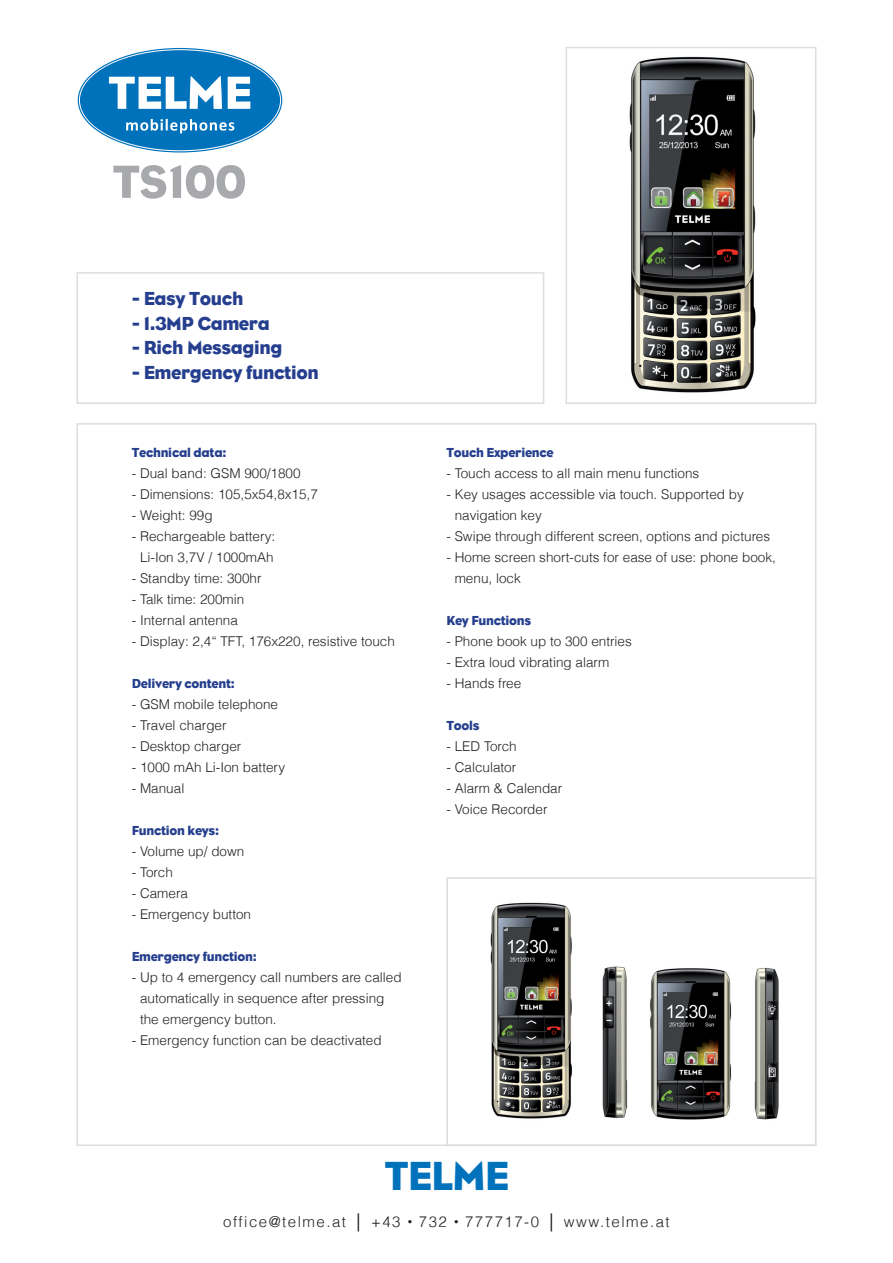
<style>
.page{position:relative;width:893px;height:1263px;background:#fff}
.page>*{position:absolute;margin:0;border:0;box-sizing:border-box;transform-origin:0 0}
.t1{font:42px "Genesis";color:#0072bc}
.t2{font:19.5px "Genesis";color:#253f8e}
.t3{font:300 15px "Helvetica";letter-spacing:.1em;color:#231f20}
.Lauftext{font:300 13.5px/21px "Helvetica";color:#231f20}
.Sublines{font:13.5px "Genesis";color:#253f8e}
.Lauftext-2{font:13.5px "Genesis";color:#253f8e}
.s1{font-family:"Franklin Gothic";font-weight:400}
.s2{font-size:9px}
</style>
<div class="page">
<div style="left:446px;top:877px;width:370px;height:269px;border:2px solid #dcdddf"></div>
<div style="left:77px;top:272px;width:467px;height:132px;border:2px solid #dcdddf"></div>
<svg style="left:78px;top:49px;width:204px;height:103px"></svg>
<div style="left:80px;top:50px;width:200px;height:100px;background:#0072bc;border-radius:50%"></div>
<svg style="left:109px;top:76px;width:113px;height:33px"></svg>
<svg style="left:228px;top:77px;width:22px;height:32px"></svg>
<svg style="left:126px;top:119px;width:108px;height:14px"></svg>
<svg style="left:113px;top:165px;width:132px;height:34px"></svg>
<div style="left:566px;top:47px;width:250px;height:357px;border:2px solid #dcdddf"></div>
<img style="left:629px;top:56px;width:127px;height:337px">
<img style="left:650px;top:967px;width:129px;height:153px">
<img style="left:490px;top:902px;width:82px;height:217px">
<img style="left:602px;top:966px;width:26px;height:152px">
<p class="t2" style="left:132px;top:287px;width:113px">- Easy Touch</p>
<p class="t2" style="left:132px;top:312px;width:139px">- 1.3MP Camera</p>
<p class="t2" style="left:132px;top:337px;width:152px">- Rich Messaging</p>
<p class="t2" style="left:132px;top:361px;width:188px">- Emergency function</p>
<p class="Sublines" style="left:132px;top:445px;width:96px">Technical data:</p>
<p class="Lauftext" style="left:132px;top:463px;width:170px">- Dual band: GSM 900/1800</p>
<p class="Lauftext" style="left:132px;top:484px;width:188px">- Dimensions: 105,5x54,8x15,7</p>
<p class="Lauftext" style="left:132px;top:505px;width:82px">- Weight: 99g</p>
<p class="Lauftext" style="left:132px;top:526px;width:145px;text-align:center">- Rechargeable battery:<br>Li-Ion 3,7V / 1000mAh</p>
<p class="Lauftext" style="left:132px;top:568px;width:131px">- Standby time: 300hr</p>
<p class="Lauftext" style="left:132px;top:589px;width:114px">- Talk time: 200min</p>
<p class="Lauftext" style="left:132px;top:610px;width:108px">- Internal antenna</p>
<p class="Lauftext" style="left:132px;top:631px;width:265px">- Display: 2,4“ TFT, 176x220, resistive touch</p>
<p class="Lauftext-2" style="left:132px;top:676px;width:104px">Delivery content:</p>
<p class="Lauftext" style="left:132px;top:694px;width:148px">- GSM mobile telephone</p>
<p class="Lauftext" style="left:132px;top:715px;width:96px">- Travel charger</p>
<p class="Lauftext" style="left:132px;top:736px;width:111px">- Desktop charger</p>
<p class="Lauftext" style="left:132px;top:757px;width:155px">- 1000 mAh Li-Ion battery</p>
<p class="Lauftext" style="left:132px;top:778px;width:54px">- Manual</p>
<p class="Sublines" style="left:132px;top:823px;width:89px">Function keys:</p>
<p class="Lauftext" style="left:132px;top:841px;width:114px">- Volume up/ down</p>
<p class="Lauftext" style="left:132px;top:862px;width:43px">- Torch</p>
<p class="Lauftext" style="left:132px;top:883px;width:58px">- Camera</p>
<p class="Lauftext" style="left:132px;top:904px;width:121px">- Emergency button</p>
<p class="Sublines" style="left:132px;top:949px;width:126px">Emergency function:</p>
<p class="Lauftext" style="left:140px;top:967px;width:263px;text-indent:-8px">- Up to 4 emergency call numbers are called automatically in sequence after pressing the emergency button.</p>
<p class="Lauftext" style="left:132px;top:1030px;width:251px">- Emergency function can be deactivated</p>
<p class="Sublines" style="left:446px;top:445px;width:108px">Touch Experience</p>
<p class="Lauftext" style="left:446px;top:463px;width:254px">- Touch access to all main menu functions</p>
<p class="Lauftext" style="left:455px;top:484px;width:291px;text-indent:-8px">- Key usages accessible via touch. Supported by navigation key</p>
<p class="Lauftext" style="left:446px;top:526px;width:325px">- Swipe through different screen, options and pictures</p>
<p class="Lauftext" style="left:455px;top:547px;width:323px;text-indent:-8px">- Home screen short-cuts for ease of use: phone book, menu, lock</p>
<p class="Lauftext-2" style="left:446px;top:613px;width:86px">Key Functions</p>
<p class="Lauftext" style="left:446px;top:631px;width:187px">- Phone book up to 300 entries</p>
<p class="Lauftext" style="left:446px;top:652px;width:165px">- Extra loud vibrating alarm</p>
<p class="Lauftext" style="left:446px;top:673px;width:76px">- Hands free</p>
<p class="Lauftext-2" style="left:446px;top:718px;width:34px">Tools</p>
<p class="Lauftext" style="left:446px;top:736px;width:72px">- LED Torch</p>
<p class="Lauftext" style="left:446px;top:757px;width:71px">- Calculator</p>
<p class="Lauftext" style="left:446px;top:778px;width:117px">- Alarm &amp; Calendar</p>
<p class="Lauftext" style="left:446px;top:799px;width:103px">- Voice Recorder</p>
<p class="t1" style="left:385px;top:1152px;width:125px">TELME</p>
<p class="t3" style="left:223px;top:1212px;width:448px">office@telme.at <span class="s1">│</span> +43 <span class="s2">•</span> 732 <span class="s2">•</span> 777717-0 <span class="s1">│</span> www.telme.at</p>
</div>
